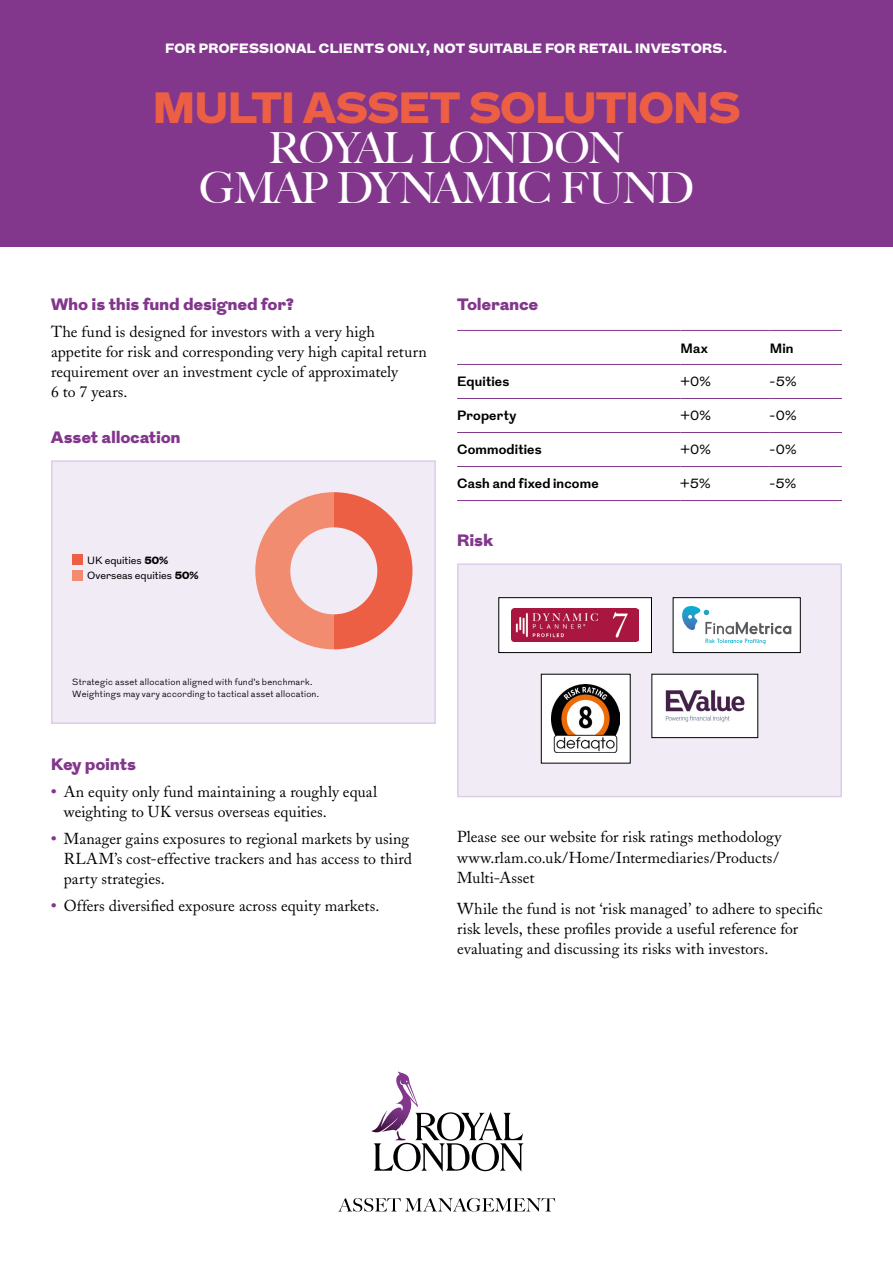
<style>
.page{position:relative;width:893px;height:1263px;background:#fff}
.page>*{position:absolute;margin:0;border:0;box-sizing:border-box;transform-origin:0 0}
.t1{font:900 43.65px "Grot";letter-spacing:-.005em;color:#ec5f45}
.t2{font:500 42.9px/39.6px "Big Caslon";letter-spacing:-.04em;color:#fff;text-align:center}
.t3{font:900 16.5px "Grot";letter-spacing:.025em;color:#82368c}
.t4{font:15.75px/20.2px "Adobe Caslon";letter-spacing:.005em;color:#000}
.t5{font:900 13.5px "Grot";letter-spacing:.03em;color:#fff}
.t6{font:700 13.5px "Grot";letter-spacing:.015em;color:#000}
.t7{font:13.5px "Grot";color:#000}
.t8{font:10.5px/15.8px "Grot";color:#000}
.t9{font:300 9px/12px "Grot";letter-spacing:.025em;color:#000}
.s1{font-weight:900}
.s2{font-weight:700;color:#82368c}
</style>
<div class="page">
<div style="left:0;top:0;width:893px;height:247px;background:#82368c"></div>
<div style="left:51px;top:460px;width:385px;height:264px;background:#f1ebf6;border:2px solid #dccde6"></div>
<div style="left:457px;top:563px;width:385px;height:234px;background:#f1ebf6;border:2px solid #dccde6"></div>
<svg style="left:371px;top:1071px;width:153px;height:101px"></svg>
<svg style="left:339px;top:1198px;width:216px;height:13px"></svg>
<svg style="left:255px;top:492px;width:157px;height:157px"></svg>
<div style="left:290px;top:527px;width:87px;height:87px;background:#f1ebf6;border-radius:50%"></div>
<div style="left:72px;top:554px;width:11px;height:11px;background:#ec5f45"></div>
<div style="left:72px;top:570px;width:11px;height:11px;background:#f18c70"></div>
<hr style="left:457px;top:330px;width:223px;height:1px;background:#82368c">
<hr style="left:680px;top:330px;width:90px;height:1px;background:#82368c">
<hr style="left:770px;top:330px;width:72px;height:1px;background:#82368c">
<hr style="left:457px;top:364px;width:223px;height:1px;background:#82368c">
<hr style="left:680px;top:364px;width:90px;height:1px;background:#82368c">
<hr style="left:770px;top:364px;width:72px;height:1px;background:#82368c">
<hr style="left:457px;top:398px;width:223px;height:1px;background:#82368c">
<hr style="left:680px;top:398px;width:90px;height:1px;background:#82368c">
<hr style="left:770px;top:398px;width:72px;height:1px;background:#82368c">
<hr style="left:457px;top:432px;width:223px;height:1px;background:#82368c">
<hr style="left:680px;top:432px;width:90px;height:1px;background:#82368c">
<hr style="left:770px;top:432px;width:72px;height:1px;background:#82368c">
<hr style="left:457px;top:466px;width:223px;height:1px;background:#82368c">
<hr style="left:680px;top:466px;width:90px;height:1px;background:#82368c">
<hr style="left:770px;top:466px;width:72px;height:1px;background:#82368c">
<hr style="left:457px;top:500px;width:223px;height:1px;background:#82368c">
<hr style="left:680px;top:500px;width:90px;height:1px;background:#82368c">
<hr style="left:770px;top:500px;width:72px;height:1px;background:#82368c">
<img style="left:654px;top:676px;width:102px;height:60px">
<div style="left:652px;top:674px;width:106px;height:64px;border:1px solid #000"></div>
<div style="left:541px;top:674px;width:89px;height:89px;background:#fff"></div>
<img style="left:552px;top:685px;width:68px;height:67px">
<div style="left:673px;top:598px;width:127px;height:54px;background:#fff"></div>
<svg style="left:682px;top:606px;width:109px;height:38px"></svg>
<div style="left:673px;top:597px;width:127px;height:56px;border:1px solid #000"></div>
<div style="left:499px;top:598px;width:152px;height:54px;background:#fff"></div>
<img style="left:511px;top:609px;width:128px;height:32px">
<div style="left:499px;top:597px;width:153px;height:56px;border:1px solid #000"></div>
<p class="t5" style="left:166px;top:38px;width:563px">FOR PROFESSIONAL CLIENTS ONLY, NOT SUITABLE FOR RETAIL INVESTORS.</p>
<h1 class="t1" style="left:153px;top:77px;width:588px">MULTI ASSET SOLUTIONS</h1>
<h2 class="t2" style="left:199px;top:126px;width:496px">ROYAL LONDON<br>GMAP DYNAMIC FUND</h2>
<p class="t3" style="left:51px;top:292px;width:244px">Who is this fund designed for?</p>
<p class="t4" style="left:51px;top:321px;width:377px">The fund is designed for investors with a very high appetite for risk and corresponding very high capital return requirement over an investment cycle of approximately<br>6 to 7 years.</p>
<p class="t3" style="left:51px;top:425px;width:131px">Asset allocation</p>
<p class="t8" style="left:87px;top:552px;width:113px">UK equities <span class="s1">50%<br></span>Overseas equities <span class="s1">50%</span></p>
<p class="t3" style="left:457px;top:292px;width:82px">Tolerance</p>
<p class="t6" style="left:680px;top:338px;width:29px">Max</p>
<p class="t6" style="left:770px;top:338px;width:25px">Min</p>
<p class="t6" style="left:457px;top:372px;width:54px">Equities</p>
<p class="t7" style="left:680px;top:372px;width:32px">+0%</p>
<p class="t7" style="left:770px;top:372px;width:28px">-5%</p>
<p class="t6" style="left:457px;top:406px;width:61px">Property</p>
<p class="t7" style="left:680px;top:406px;width:32px">+0%</p>
<p class="t7" style="left:770px;top:406px;width:29px">-0%</p>
<p class="t6" style="left:457px;top:440px;width:86px">Commodities</p>
<p class="t7" style="left:680px;top:440px;width:32px">+0%</p>
<p class="t7" style="left:770px;top:440px;width:29px">-0%</p>
<p class="t6" style="left:457px;top:474px;width:143px">Cash and fixed income</p>
<p class="t7" style="left:680px;top:474px;width:32px">+5%</p>
<p class="t7" style="left:770px;top:474px;width:28px">-5%</p>
<p class="t3" style="left:457px;top:529px;width:37px">Risk</p>
<p class="t9" style="left:72px;top:676px;width:248px">Strategic asset allocation aligned with fund’s benchmark.<br>Weightings may vary according to tactical asset allocation.</p>
<p class="t3" style="left:51px;top:753px;width:86px">Key points</p>
<p class="t4" style="left:64px;top:782px;width:315px;text-indent:-13px"><span class="s2">•</span> An equity only fund maintaining a roughly equal weighting to UK versus overseas equities.</p>
<p class="t4" style="left:64px;top:829px;width:350px;text-indent:-13px"><span class="s2">•</span> Manager gains exposures to regional markets by using<br>RLAM’s cost-effective trackers and has access to third party strategies.</p>
<p class="t4" style="left:51px;top:896px;width:330px"><span class="s2">•</span> Offers diversified exposure across equity markets.</p>
<p class="t4" style="left:457px;top:827px;width:326px">Please see our website for risk ratings methodology www.rlam.co.uk/Home/Intermediaries/Products/<br>Multi-Asset</p>
<p class="t4" style="left:457px;top:898px;width:367px">While the fund is not ‘risk managed’ to adhere to specific risk levels, these profiles provide a useful reference for evaluating and discussing its risks with investors.</p>
</div>
